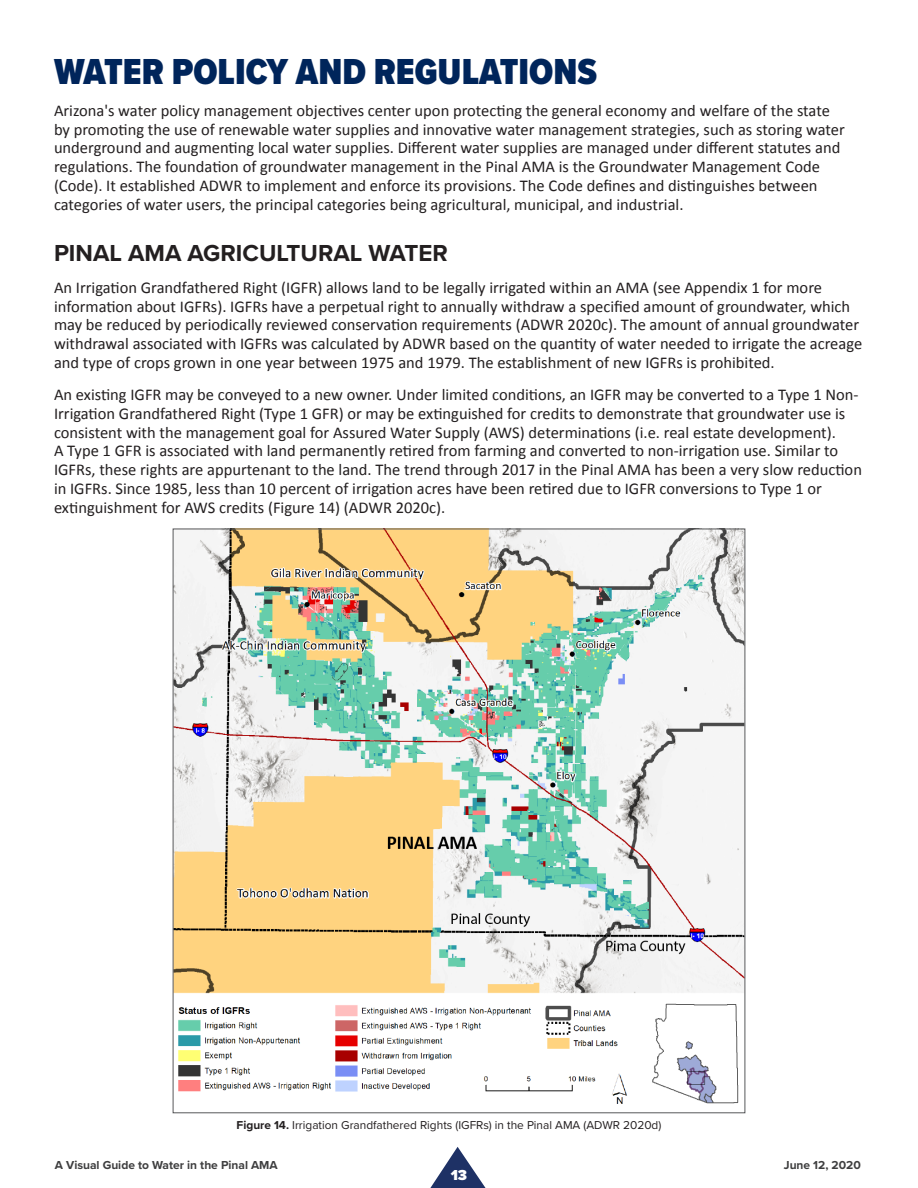
<style>
.page{position:relative;width:918px;height:1188px;background:#fff}
.page>*{position:absolute;margin:0;border:0;box-sizing:border-box;transform-origin:0 0}
.Section_Heading_1{font:900 37.5px "Proxima Nova Cond";color:#00255b}
.Body_Text{font:700 24px "Proxima Nova";color:#231f20}
.Body_Text-2{font:16.5px/18.8px "Calibri";color:#231f20}
.t1{font:900 15px "Proxima Nova";color:#fff}
.t2{font:700 12px "Proxima Nova";color:#3e3e3f}
.t3{font:11.85px "Proxima Nova";color:#231f20}
.s1{font-weight:700}
</style>
<div class="page">
<img style="left:175px;top:531px;width:568px;height:573px">
<svg style="left:430px;top:1147px;width:56px;height:41px"></svg>
<p class="Section_Heading_1" style="left:54px;top:44px;width:545px">WATER POLICY AND REGULATIONS</p>
<p class="Body_Text-2" style="left:54px;top:101px;width:792px">Arizona's water policy management objectives center upon protecting the general economy and welfare of the state by promoting the use of renewable water supplies and innovative water management strategies, such as storing water underground and augmenting local water supplies. Different water supplies are managed under different statutes and regulations. The foundation of groundwater management in the Pinal AMA is the Groundwater Management Code (Code). It established ADWR to implement and enforce its provisions. The Code defines and distinguishes between categories of water users, the principal categories being agricultural, municipal, and industrial.</p>
<p class="Body_Text" style="left:54px;top:235px;width:395px">PINAL AMA AGRICULTURAL WATER</p>
<p class="Body_Text-2" style="left:54px;top:278px;width:810px">An Irrigation Grandfathered Right (IGFR) allows land to be legally irrigated within an AMA (see Appendix 1 for more information about IGFRs). IGFRs have a perpetual right to annually withdraw a specified amount of groundwater, which may be reduced by periodically reviewed conservation requirements (ADWR 2020c). The amount of annual groundwater withdrawal associated with IGFRs was calculated by ADWR based on the quantity of water needed to irrigate the acreage and type of crops grown in one year between 1975 and 1979. The establishment of new IGFRs is prohibited.</p>
<p class="Body_Text-2" style="left:54px;top:385px;width:810px">An existing IGFR may be conveyed to a new owner. Under limited conditions, an IGFR may be converted to a Type 1 Non-Irrigation Grandfathered Right (Type 1 GFR) or may be extinguished for credits to demonstrate that groundwater use is consistent with the management goal for Assured Water Supply (AWS) determinations (i.e. real estate development).<br>A Type 1 GFR is associated with land permanently retired from farming and converted to non-irrigation use. Similar to IGFRs, these rights are appurtenant to the land. The trend through 2017 in the Pinal AMA has been a very slow reduction in IGFRs. Since 1985, less than 10 percent of irrigation acres have been retired due to IGFR conversions to Type 1 or extinguishment for AWS credits (Figure 14) (ADWR 2020c).</p>
<p class="t3" style="left:237px;top:1116px;width:426px"><span class="s1">Figure 14.</span> Irrigation Grandfathered Rights (IGFRs) in the Pinal AMA (ADWR 2020d)</p>
<p class="t1" style="left:451px;top:1164px;width:18px">13</p>
<p class="t2" style="left:55px;top:1156px;width:224px">A Visual Guide to Water in the Pinal AMA</p>
<p class="t2" style="left:784px;top:1156px;width:78px">June 12, 2020</p>
</div>
